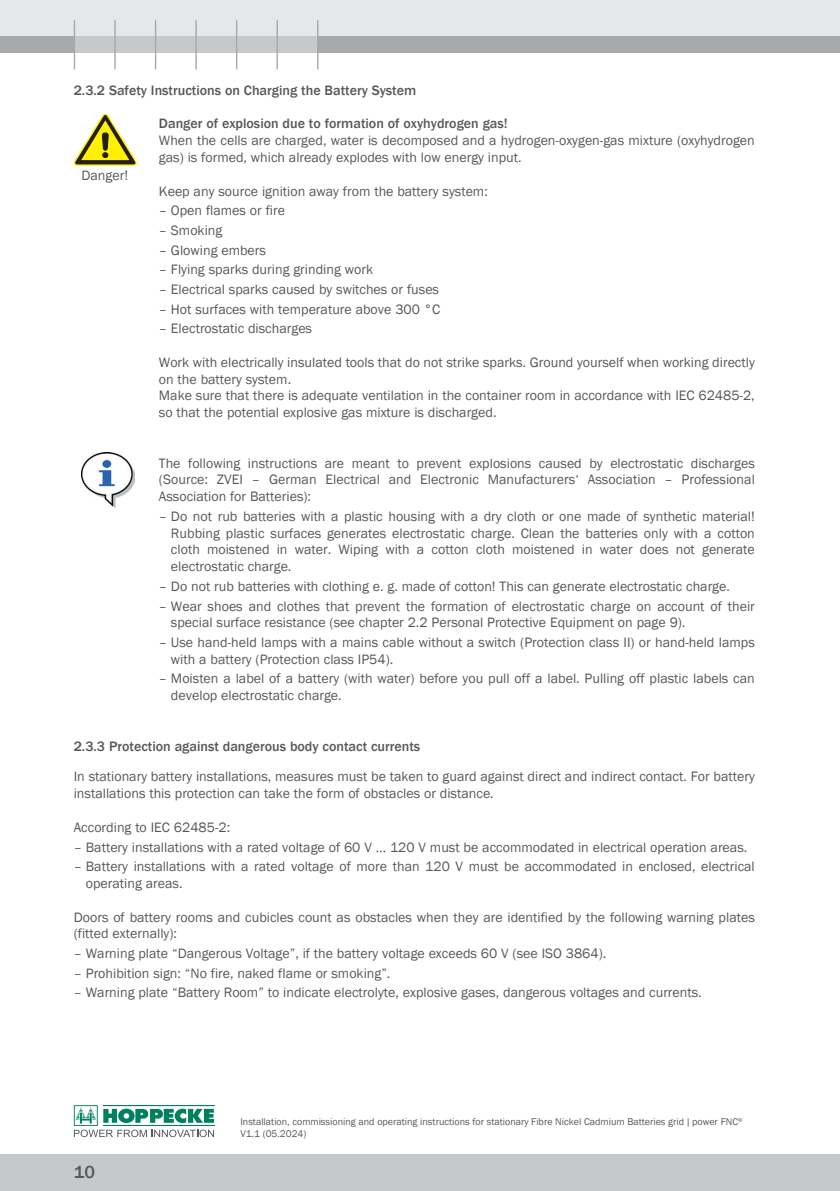
<style>
.page{position:relative;width:840px;height:1191px;background:#fff}
.page>*{position:absolute;margin:0;border:0;box-sizing:border-box;transform-origin:0 0}
.t1{font:500 18px "Franklin Gothic";color:#57585a}
.t2{font:14px/16.8px "Franklin Gothic";color:#57585a}
.t3{font:500 14px "Franklin Gothic";color:#57585a}
.t4{font:10px/12px "Franklin Gothic";color:#57585a}
</style>
<div class="page">
<div style="left:0;top:0;width:839px;height:37px;background:#e6e7e9"></div>
<div style="left:317px;top:37px;width:522px;height:16px;background:#a8a9ad"></div>
<div style="left:74px;top:37px;width:244px;height:16px;background:#c7c8ca"></div>
<hr style="left:276px;top:20px;width:2px;height:49px;background:#a8a9ad">
<hr style="left:317px;top:20px;width:1px;height:49px;background:#a8a9ad">
<hr style="left:74px;top:20px;width:1px;height:49px;background:#a8a9ad">
<hr style="left:114px;top:20px;width:2px;height:49px;background:#a8a9ad">
<hr style="left:155px;top:20px;width:1px;height:49px;background:#a8a9ad">
<hr style="left:195px;top:20px;width:2px;height:49px;background:#a8a9ad">
<hr style="left:236px;top:20px;width:1px;height:49px;background:#a8a9ad">
<div style="left:0;top:37px;width:74px;height:16px;background:#a8a9ad"></div>
<div style="left:0;top:1154px;width:839px;height:37px;background:#c7c8ca"></div>
<svg style="left:74px;top:1105px;width:140px;height:32px"></svg>
<svg style="left:74px;top:114px;width:63px;height:52px"></svg>
<img style="left:81px;top:452px;width:54px;height:55px">
<p class="t3" style="left:74px;top:82px;width:344px">2.3.2 Safety Instructions on Charging the Battery System</p>
<p class="t3" style="left:159px;top:115px;width:350px">Danger of explosion due to formation of oxyhydrogen gas!</p>
<p class="t2" style="left:159px;top:132px;width:597px">When the cells are charged, water is decomposed and a hydrogen-oxygen-gas mixture (oxyhydrogen gas) is formed, which already explodes with low energy input.</p>
<p class="t2" style="left:159px;top:183px;width:330px">Keep any source ignition away from the battery system:</p>
<p class="t2" style="left:159px;top:203px;width:127px">– Open flames or fire</p>
<p class="t2" style="left:159px;top:222px;width:65px">– Smoking</p>
<p class="t2" style="left:159px;top:242px;width:109px">– Glowing embers</p>
<p class="t2" style="left:159px;top:261px;width:215px">– Flying sparks during grinding work</p>
<p class="t2" style="left:159px;top:281px;width:281px">– Electrical sparks caused by switches or fuses</p>
<p class="t2" style="left:159px;top:301px;width:282px">– Hot surfaces with temperature above 300 °C</p>
<p class="t2" style="left:159px;top:320px;width:155px">– Electrostatic discharges</p>
<p class="t2" style="left:159px;top:354px;width:597px">Work with electrically insulated tools that do not strike sparks. Ground yourself when working directly on the battery system.<br>Make sure that there is adequate ventilation in the container room in accordance with IEC 62485-2, so that the potential explosive gas mixture is discharged.</p>
<p class="t2" style="left:159px;top:455px;width:597px;text-align:justify">The following instructions are meant to prevent explosions caused by electrostatic discharges (Source: ZVEI – German Electrical and Electronic Manufacturers‘ Association – Professional Association for Batteries):</p>
<p class="t2" style="left:171px;top:508px;width:585px;text-align:justify;text-indent:-12px">– Do not rub batteries with a plastic housing with a dry cloth or one made of synthetic material!<br>Rubbing plastic surfaces generates electrostatic charge. Clean the batteries only with a cotton cloth moistened in water. Wiping with a cotton cloth moistened in water does not generate electrostatic charge.</p>
<p class="t2" style="left:159px;top:578px;width:572px">– Do not rub batteries with clothing e. g. made of cotton! This can generate electrostatic charge.</p>
<p class="t2" style="left:171px;top:598px;width:585px;text-indent:-12px">– Wear shoes and clothes that prevent the formation of electrostatic charge on account of their special surface resistance (see chapter 2.2 Personal Protective Equipment on page 9).</p>
<p class="t2" style="left:171px;top:634px;width:585px;text-indent:-12px">– Use hand-held lamps with a mains cable without a switch (Protection class II) or hand-held lamps with a battery (Protection class IP54).</p>
<p class="t2" style="left:171px;top:670px;width:585px;text-indent:-12px">– Moisten a label of a battery (with water) before you pull off a label. Pulling off plastic labels can develop electrostatic charge.</p>
<p class="t3" style="left:74px;top:737px;width:348px">2.3.3 Protection against dangerous body contact currents</p>
<p class="t2" style="left:74px;top:768px;width:682px">In stationary battery installations, measures must be taken to guard against direct and indirect contact. For battery installations this protection can take the form of obstacles or distance.</p>
<p class="t2" style="left:74px;top:819px;width:158px">According to IEC 62485-2:</p>
<p class="t2" style="left:74px;top:838px;width:674px">– Battery installations with a rated voltage of 60 V … 120 V must be accommodated in electrical operation areas.</p>
<p class="t2" style="left:86px;top:858px;width:670px;text-indent:-12px">– Battery installations with a rated voltage of more than 120 V must be accommodated in enclosed, electrical operating areas.</p>
<p class="t2" style="left:74px;top:908px;width:682px">Doors of battery rooms and cubicles count as obstacles when they are identified by the following warning plates (fitted externally):</p>
<p class="t2" style="left:74px;top:945px;width:533px">– Warning plate “Dangerous Voltage”, if the battery voltage exceeds 60 V (see ISO 3864).</p>
<p class="t2" style="left:74px;top:965px;width:318px">– Prohibition sign: “No fire, naked flame or smoking”.</p>
<p class="t2" style="left:74px;top:984px;width:629px">– Warning plate “Battery Room” to indicate electrolyte, explosive gases, dangerous voltages and currents.</p>
<p class="t2" style="left:81px;top:167px;width:48px">Danger!</p>
<p class="t1" style="left:74px;top:1160px;width:23px">10</p>
<p class="t4" style="left:240px;top:1115px;width:503px">Installation, commissioning and operating instructions for stationary Fibre Nickel Cadmium Batteries grid| power FNC<sup>®<br></sup>V1.1 (05.2024)</p>
</div>
